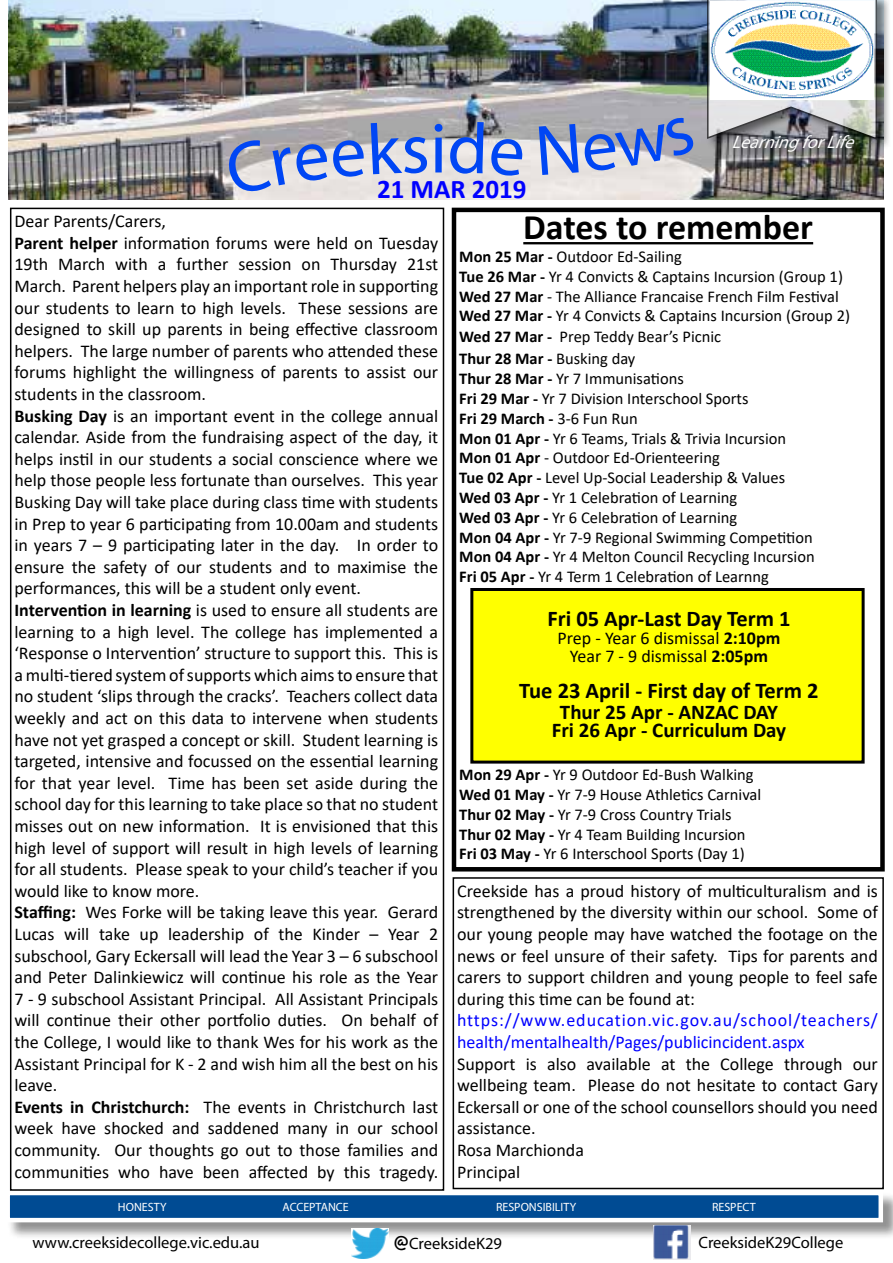
<style>
.page{position:relative;width:893px;height:1263px;background:#fff}
.page>*{position:absolute;margin:0;border:0;box-sizing:border-box;transform-origin:0 0}
.t1{font:72px "Myriad Pro";color:#0046f4}
.t2{font:700 36px "Calibri";color:#000}
.t3{font:700 27px "Calibri";color:#00f}
.t4{font:700 22.5px "Calibri";color:#000}
.t5{font:700 21px/18px "Calibri";color:#000;text-align:center}
.t6{font:18px/21.6px "Calibri";color:#000}
.t7{font:18px/21.6px "Calibri";color:#00f}
.t8{font:italic 18px "Myriad Pro";color:#fcfcfc}
.t9{font:16.5px/19.8px "Calibri";color:#000}
.t10{font:16.5px "Myriad Pro";color:#000}
.t11{font:12px "Myriad Pro";color:#fff}
.s1{font-weight:700}
.s2{font-family:"Comic Sans MS"}
</style>
<div class="page">
<img style="left:8px;top:0;width:875px;height:199px">
<div style="left:706px;top:0;width:186px;height:152px;background:#000;opacity:.77"></div>
<img style="left:705px;top:0;width:173px;height:141px">
<img style="left:710px;top:2px;width:164px;height:97px">
<div style="left:732px;top:134px;width:136px;height:32px;background:#000;opacity:.75"></div>
<div style="left:7px;top:1192px;width:886px;height:48px;background:#000;opacity:.43"></div>
<div style="left:8px;top:1193px;width:873px;height:27px;background:#004b93"></div>
<div style="left:5px;top:1191px;width:878px;height:31px;border:4px solid #fff"></div>
<img style="left:352px;top:1229px;width:36px;height:30px">
<img style="left:653px;top:1225px;width:37px;height:35px">
<hr style="left:523px;top:242px;width:290px;height:2px;background:#000">
<div style="left:452px;top:208px;width:433px;height:663px;border:4px solid #000"></div>
<div style="left:472px;top:589px;width:391px;height:173px;background:#ff0"></div>
<div style="left:470px;top:588px;width:395px;height:176px;border:3px solid #000"></div>
<div style="left:453px;top:877px;width:431px;height:312px;border:2px solid #000"></div>
<svg style="left:224px;top:139px;width:141px;height:57px"></svg>
<svg style="left:371px;top:122px;width:56px;height:52px"></svg>
<svg style="left:450px;top:121px;width:34px;height:53px"></svg>
<svg style="left:490px;top:138px;width:33px;height:38px"></svg>
<svg style="left:539px;top:116px;width:157px;height:59px"></svg>
<h1 class="t1" style="left:430px;top:104px;width:18px">i</h1>
<p class="t8" style="left:731px;top:131px;width:131px">LearningforLife</p>
<h3 class="t3" style="left:377px;top:170px;width:151px">21 MAR 2019</h3>
<p class="t6" style="left:14px;top:210px;width:425px">Dear Parents/Carers,<br><span class="s1">Parent helper</span> information forums were held on Tuesday 19th March with a further session on Thursday 21st March. Parent helpers play an important role in supporting our students to learn to high levels. These sessions are designed to skill up parents in being effective classroom helpers. The large number of parents who attended these forums highlight the willingness of parents to assist our students in the classroom.<br><span class="s1">Busking Day</span> is an important event in the college annual calendar. Aside from the fundraising aspect of the day, it helps instil in our students a social conscience where we help those people less fortunate than ourselves. This year Busking Day will take place during class time with students in Prep to year 6 participating from 10.00am and students in years 7 – 9 participating later in the day. In order to ensure the safety of our students and to maximise the performances, this will be a student only event.<br><span class="s1">Intervention in learning</span> is used to ensure all students are learning to a high level. The college has implemented a ‘Response o Intervention’ structure to support this. This is a multi-tiered system of supports which aims to ensure that no student ‘slips through the cracks’. Teachers collect data weekly and act on this data to intervene when students have not yet grasped a concept or skill. Student learning is targeted, intensive and focussed on the essential learning for that year level. Time has been set aside during the school day for this learning to take place so that no student misses out on new information. It is envisioned that this high level of support will result in high levels of learning for all students. Please speak to your child’s teacher if you would like to know more.<br><span class="s1">Staffing:</span> Wes Forke will be taking leave this year. Gerard Lucas will take up leadership of the Kinder – Year 2 subschool, Gary Eckersall will lead the Year 3 – 6 subschool and Peter Dalinkiewicz will continue his role as the Year 7 - 9 subschool Assistant Principal. All Assistant Principals will continue their other portfolio duties. On behalf of the College, I would like to thank Wes for his work as the Assistant Principal for K - 2 and wish him all the best on his leave.<br><span class="s1">Events in Christchurch:</span> The events in Christchurch last week have shocked and saddened many in our school community. Our thoughts go out to those families and communities who have been affected by this tragedy.</p>
<h2 class="t2" style="left:523px;top:202px;width:291px">Dates to remember</h2>
<p class="t9" style="left:459px;top:246px;width:392px"><span class="s1">Mon 25 Mar -</span> Outdoor Ed-Sailing<br><span class="s1">Tue 26 Mar -</span> Yr 4 Convicts &amp; Captains Incursion (Group 1)<br><span class="s1">Wed 27 Mar</span> - The Alliance Francaise French Film Festival <span class="s1">Wed 27 Mar -</span> Yr 4 Convicts &amp; Captains Incursion (Group 2)<br><span class="s1">Wed 27 Mar -</span> Prep Teddy Bear’s Picnic</p>
<p class="t9" style="left:459px;top:349px;width:357px"><span class="s1">Thur 28 Mar -</span> Busking day<br><span class="s1">Thur 28 Mar -</span> Yr 7 Immunisations<br><span class="s1">Fri 29 Mar -</span> Yr 7 Division Interschool Sports<br><span class="s1">Fri 29 March -</span> 3-6 Fun Run<br><span class="s1">Mon 01 Apr -</span> Yr 6 Teams, Trials &amp; Trivia Incursion <span class="s1">Mon 01 Apr</span> - Outdoor Ed-Orienteering<br><span class="s1">Tue 02 Apr -</span> Level Up-Social Leadership &amp; Values <span class="s1">Wed 03 Apr -</span> Yr 1 Celebration of Learning<br><span class="s1">Wed 03 Apr -</span> Yr 6 Celebration of Learning<br><span class="s1">Mon 04 Apr -</span> Yr 7-9 Regional Swimming Competition <span class="s1">Mon 04 Apr -</span> Yr 4 Melton Council Recycling Incursion <span class="s1">Fri 05 Apr -</span> Yr 4 Term 1 Celebration of Learnng</p>
<p class="t4" style="left:547px;top:602px;width:245px">Fri 05 Apr-Last Day Term 1</p>
<p class="t6" style="left:558px;top:628px;width:224px;line-height:18px;text-align:center">Prep - Year 6 dismissal <span class="s1">2:10pm<br></span>Year 7 - 9 dismissal <span class="s1">2:05pm</span></p>
<p class="t4" style="left:519px;top:674px;width:301px">Tue 23 April - First day of Term 2</p>
<p class="t5" style="left:552px;top:703px;width:236px">Thur 25 Apr - ANZAC DAY<br>Fri 26 Apr - Curriculum Day</p>
<p class="t9" style="left:459px;top:764px;width:304px"><span class="s1">Mon 29 Apr -</span> Yr 9 Outdoor Ed-Bush Walking <span class="s1">Wed 01 May -</span> Yr 7-9 House Athletics Carnival <span class="s1">Thur 02 May -</span> Yr 7-9 Cross Country Trials <span class="s1">Thur 02 May -</span> Yr 4 Team Building Incursion <span class="s1">Fri 03 May -</span> Yr 6 Interschool Sports (Day 1)</p>
<p class="t6" style="left:457px;top:879px;width:422px;text-align:justify">Creekside has a proud history of multiculturalism and is strengthened by the diversity within our school. Some of our young people may have watched the footage on the news or feel unsure of their safety. Tips for parents and carers to support children and young people to feel safe during this time can be found at:</p>
<p class="t7" style="left:457px;top:1009px;width:422px">https://www.education.vic.gov.au/school/teachers/ health/mentalhealth/Pages/publicincident.aspx</p>
<p class="t6" style="left:457px;top:1052px;width:422px">Support is also available at the College through our wellbeing team. Please do not hesitate to contact Gary Eckersall or one of the school counsellors should you need assistance.<br>Rosa Marchionda<br>Principal</p>
<p class="t11" style="left:118px;top:1199px;width:50px">HONESTY</p>
<p class="t11" style="left:283px;top:1199px;width:68px">ACCEPTANCE</p>
<p class="t11" style="left:496px;top:1199px;width:82px">RESPONSIBILITY</p>
<p class="t11" style="left:712px;top:1199px;width:45px">RESPECT</p>
<p class="t10" style="left:33px;top:1233px;width:229px">www.creeksidecollege.vic.edu.au</p>
<p class="t10" style="left:394px;top:1233px;width:110px"><span class="s2">@</span>CreeksideK29</p>
<p class="t10" style="left:698px;top:1232px;width:146px">CreeksideK29College</p>
</div>
